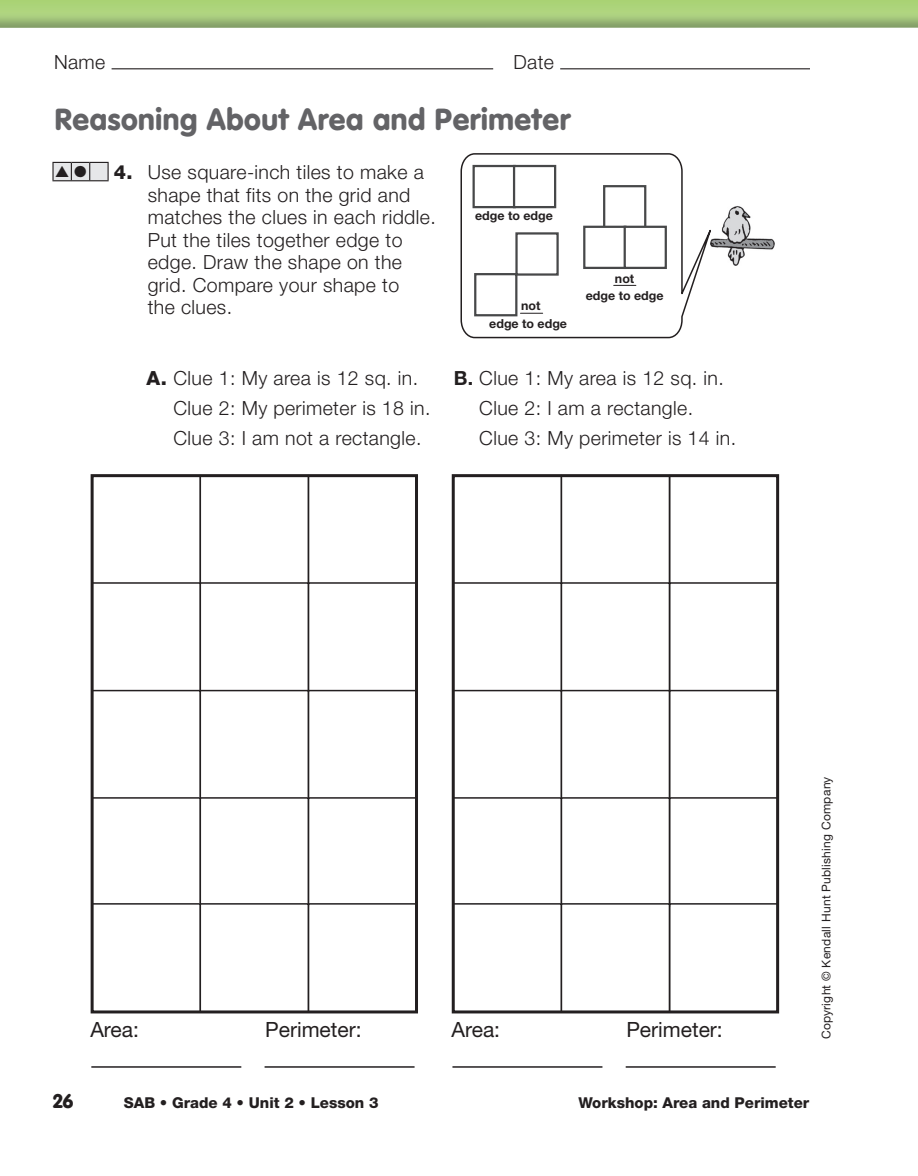
<style>
.page{position:relative;width:918px;height:1176px;background:#fff}
.page>*{position:absolute;margin:0;border:0;box-sizing:border-box;transform-origin:0 0}
.t1{font:900 30px "VAG Rounded Std";letter-spacing:.02em;color:#636366}
.t2{font:21px "Helvetica Neue";color:#231f20}
.t3{font:300 19.5px/22.5px "Helvetica Neue";letter-spacing:.02em;color:#231f20}
.t4{font:900 19.5px "VAG Rounded Std";color:#231f20}
.t5{font:800 15px "Helvetica Neue";color:#231f20}
.t6{font:700 12.45px/17.4px "Helvetica Neue";color:#231f20;text-align:center}
.t7{font:12px "Helvetica Neue";letter-spacing:.02em;color:#231f20}
.s1{font-weight:800}
.s2{font-weight:700}
</style>
<div class="page">
<div style="left:0;top:0;width:918px;height:13px;background:#acd47a"></div>
<img style="left:0;top:13px;width:918px;height:15px">
<hr style="left:112px;top:68px;width:381px;height:1px;background:#231f20">
<hr style="left:560px;top:68px;width:250px;height:1px;background:#231f20">
<img style="left:721px;top:206px;width:54px;height:59px">
<svg style="left:460px;top:153px;width:261px;height:186px"></svg>
<svg style="left:520px;top:313px;width:23px;height:1px"></svg>
<svg style="left:614px;top:285px;width:22px;height:1px"></svg>
<div style="left:474px;top:166px;width:41px;height:41px;background:#fff"></div>
<div style="left:473px;top:165px;width:43px;height:43px;border:2px solid #474849"></div>
<div style="left:604px;top:186px;width:41px;height:41px;background:#fff"></div>
<div style="left:603px;top:185px;width:43px;height:43px;border:2px solid #474849"></div>
<div style="left:514px;top:166px;width:41px;height:41px;background:#fff"></div>
<div style="left:513px;top:165px;width:43px;height:43px;border:2px solid #474849"></div>
<div style="left:584px;top:227px;width:41px;height:41px;background:#fff"></div>
<div style="left:583px;top:225px;width:44px;height:44px;border:2px solid #474849"></div>
<div style="left:625px;top:227px;width:41px;height:41px;background:#fff"></div>
<div style="left:624px;top:225px;width:43px;height:44px;border:2px solid #474849"></div>
<div style="left:475px;top:274px;width:41px;height:41px;background:#fff"></div>
<div style="left:474px;top:273px;width:43px;height:43px;border:2px solid #474849"></div>
<div style="left:517px;top:233px;width:41px;height:41px;background:#fff"></div>
<div style="left:515px;top:232px;width:44px;height:43px;border:2px solid #474849"></div>
<div style="left:308px;top:582px;width:109px;height:109px;border:2px solid #231f20"></div>
<div style="left:308px;top:689px;width:109px;height:110px;border:2px solid #231f20"></div>
<div style="left:308px;top:797px;width:109px;height:109px;border:2px solid #231f20"></div>
<div style="left:309px;top:903px;width:108px;height:108px;background:#fff"></div>
<div style="left:308px;top:902px;width:109px;height:110px;border:2px solid #231f20"></div>
<div style="left:200px;top:475px;width:109px;height:109px;border:2px solid #231f20"></div>
<div style="left:200px;top:582px;width:109px;height:109px;border:2px solid #231f20"></div>
<div style="left:200px;top:689px;width:109px;height:110px;border:2px solid #231f20"></div>
<div style="left:200px;top:797px;width:109px;height:109px;border:2px solid #231f20"></div>
<div style="left:200px;top:903px;width:108px;height:108px;background:#fff"></div>
<div style="left:200px;top:902px;width:109px;height:110px;border:2px solid #231f20"></div>
<div style="left:91px;top:475px;width:110px;height:109px;border:2px solid #231f20"></div>
<div style="left:91px;top:582px;width:110px;height:109px;border:2px solid #231f20"></div>
<div style="left:91px;top:689px;width:110px;height:110px;border:2px solid #231f20"></div>
<div style="left:91px;top:797px;width:110px;height:109px;border:2px solid #231f20"></div>
<div style="left:92px;top:903px;width:108px;height:108px;background:#fff"></div>
<div style="left:91px;top:902px;width:110px;height:110px;border:2px solid #231f20"></div>
<div style="left:91px;top:474px;width:327px;height:539px;border:3px solid #231f20"></div>
<hr style="left:91px;top:1065px;width:150px;height:2px;background:#231f20">
<hr style="left:265px;top:1065px;width:150px;height:2px;background:#231f20">
<div style="left:669px;top:582px;width:109px;height:109px;border:2px solid #231f20"></div>
<div style="left:669px;top:689px;width:109px;height:110px;border:2px solid #231f20"></div>
<div style="left:669px;top:797px;width:109px;height:109px;border:2px solid #231f20"></div>
<div style="left:670px;top:903px;width:108px;height:108px;background:#fff"></div>
<div style="left:669px;top:902px;width:109px;height:110px;border:2px solid #231f20"></div>
<div style="left:561px;top:475px;width:109px;height:109px;border:2px solid #231f20"></div>
<div style="left:561px;top:582px;width:109px;height:109px;border:2px solid #231f20"></div>
<div style="left:561px;top:689px;width:109px;height:110px;border:2px solid #231f20"></div>
<div style="left:561px;top:797px;width:109px;height:109px;border:2px solid #231f20"></div>
<div style="left:561px;top:903px;width:108px;height:108px;background:#fff"></div>
<div style="left:561px;top:902px;width:109px;height:110px;border:2px solid #231f20"></div>
<div style="left:453px;top:475px;width:109px;height:109px;border:2px solid #231f20"></div>
<div style="left:453px;top:582px;width:109px;height:109px;border:2px solid #231f20"></div>
<div style="left:453px;top:689px;width:109px;height:110px;border:2px solid #231f20"></div>
<div style="left:453px;top:797px;width:109px;height:109px;border:2px solid #231f20"></div>
<div style="left:453px;top:903px;width:108px;height:108px;background:#fff"></div>
<div style="left:453px;top:902px;width:109px;height:110px;border:2px solid #231f20"></div>
<div style="left:452px;top:474px;width:327px;height:539px;border:3px solid #231f20"></div>
<hr style="left:452px;top:1065px;width:150px;height:2px;background:#231f20">
<hr style="left:626px;top:1065px;width:150px;height:2px;background:#231f20">
<svg style="left:52px;top:162px;width:57px;height:19px"></svg>
<p class="t3" style="left:54px;top:53px;width:53px">Name</p>
<p class="t3" style="left:513px;top:53px;width:42px">Date</p>
<h1 class="t1" style="left:55px;top:106px;width:517px">Reasoning About Area and Perimeter</h1>
<p class="t3" style="left:148px;top:163px;width:290px;text-indent:-34px"><span class="s1">4.</span> Use square-inch tiles to make a shape that fits on the grid and matches the clues in each riddle.<br>Put the tiles together edge to edge. Draw the shape on the grid. Compare your shape to<br>the clues.</p>
<p class="t6" style="left:475px;top:208px;width:79px">edge to edge</p>
<p class="t6" style="left:521px;top:298px;width:21px">not</p>
<p class="t6" style="left:489px;top:316px;width:79px">edge to edge</p>
<p class="t6" style="left:586px;top:271px;width:79px">not<br>edge to edge</p>
<p class="t3" style="left:147px;top:368px;width:273px"><span class="s1">A.</span> Clue 1: My area is 12 sq. in.</p>
<p class="t3" style="left:454px;top:368px;width:272px"><span class="s2">B.</span> Clue 1: My area is 12 sq. in.</p>
<p class="t3" style="left:174px;top:398px;width:258px">Clue 2: My perimeter is 18 in.</p>
<p class="t3" style="left:479px;top:398px;width:215px">Clue 2: I am a rectangle.</p>
<p class="t3" style="left:174px;top:428px;width:249px">Clue 3: I am not a rectangle.</p>
<p class="t3" style="left:479px;top:428px;width:258px">Clue 3: My perimeter is 14 in.</p>
<p class="t2" style="left:90px;top:1021px;width:50px">Area:</p>
<p class="t2" style="left:265px;top:1021px;width:98px">Perimeter:</p>
<p class="t2" style="left:452px;top:1021px;width:50px">Area:</p>
<p class="t2" style="left:626px;top:1021px;width:98px">Perimeter:</p>
<p class="t7" style="left:822px;top:1039px;width:264px;rotate:-90deg">Copyright © Kendall Hunt Publishing Company</p>
<p class="t4" style="left:53px;top:1092px;width:22px">26</p>
<p class="t5" style="left:124px;top:1097px;width:256px">SAB • Grade 4 • Unit 2 • Lesson 3</p>
<p class="t5" style="left:578px;top:1097px;width:232px">Workshop: Area and Perimeter</p>
</div>
